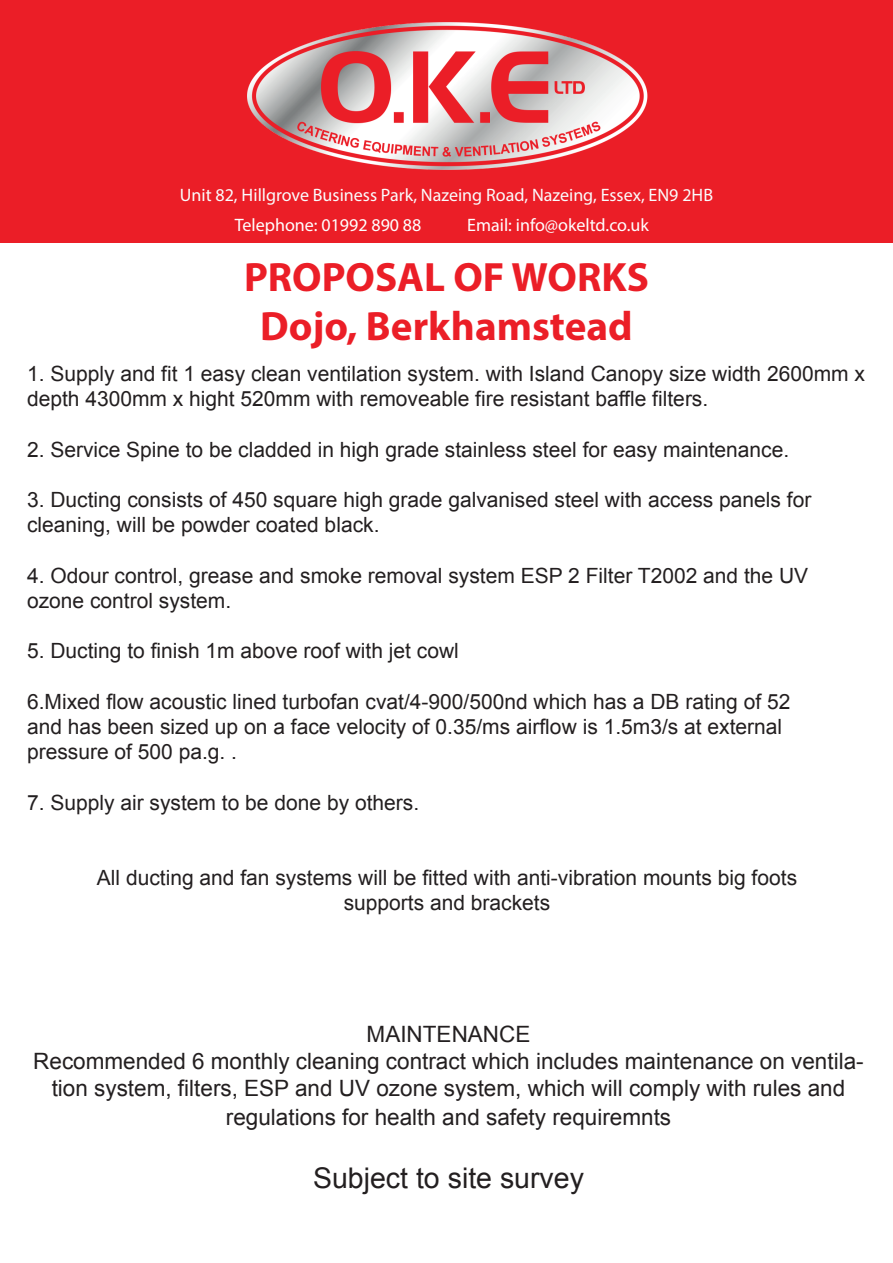
<style>
.page{position:relative;width:893px;height:1263px;background:#fff}
.page>*{position:absolute;margin:0;border:0;box-sizing:border-box;transform-origin:0 0}
.t1{font:700 41.1px/49.3px "Myriad Pro";color:#eb1e27;text-align:center}
.t2{font:28.5px "Arial";color:#231f20}
.t3{font:22.5px/27.6px "Arial";color:#231f20;text-align:center}
.t4{font:21px/25.2px "Arial";color:#231f20}
.t5{font:18px "Myriad Pro";color:#fbfbfc}
.t6{font:18px "Myriad Pro";color:#fff}
</style>
<div class="page">
<div style="left:0;top:0;width:893px;height:243px;background:#eb1e27"></div>
<img style="left:247px;top:22px;width:401px;height:148px">
<p class="t5" style="left:180px;top:184px;width:535px">Unit 82, Hillgrove Business Park, Nazeing Road, Nazeing, Essex, EN9 2HB</p>
<p class="t6" style="left:235px;top:214px;width:188px">Telephone: 01992 890 88</p>
<p class="t6" style="left:467px;top:214px;width:183px">Email: info@okeltd.co.uk</p>
<h1 class="t1" style="left:244px;top:251px;width:406px">PROPOSAL OF WORKS<br>Dojo, Berkhamstead</h1>
<p class="t4" style="left:27px;top:361px;width:840px">1. Supply and fit 1 easy clean ventilation system. with Island Canopy size width 2600mm x depth 4300mm x hight 520mm with removeable fire resistant baffle filters.</p>
<p class="t4" style="left:27px;top:437px;width:764px">2. Service Spine to be cladded in high grade stainless steel for easy maintenance.</p>
<p class="t4" style="left:27px;top:487px;width:786px">3. Ducting consists of 450 square high grade galvanised steel with access panels for cleaning, will be powder coated black.</p>
<p class="t4" style="left:27px;top:563px;width:783px">4. Odour control, grease and smoke removal system ESP 2 Filter T2002 and the UV ozone control system.</p>
<p class="t4" style="left:27px;top:638px;width:433px">5. Ducting to finish 1m above roof with jet cowl</p>
<p class="t4" style="left:27px;top:689px;width:765px">6.Mixed flow acoustic lined turbofan cvat/4-900/500nd which has a DB rating of 52 and has been sized up on a face velocity of 0.35/ms airflow is 1.5m3/s at external pressure of 500 pa.g. .</p>
<p class="t4" style="left:27px;top:790px;width:394px">7. Supply air system to be done by others.</p>
<p class="t4" style="left:97px;top:865px;width:702px;text-align:center">All ducting and fan systems will be fitted with anti-vibration mounts big foots supports and brackets</p>
<p class="t3" style="left:33px;top:1021px;width:832px">MAINTENANCE<br>Recommended 6 monthly cleaning contract which includes maintenance on ventila&shy;tion system, filters, ESP and UV ozone system, which will comply with rules and regulations for health and safety requiremnts</p>
<h2 class="t2" style="left:313px;top:1159px;width:272px">Subject to site survey</h2>
</div>
